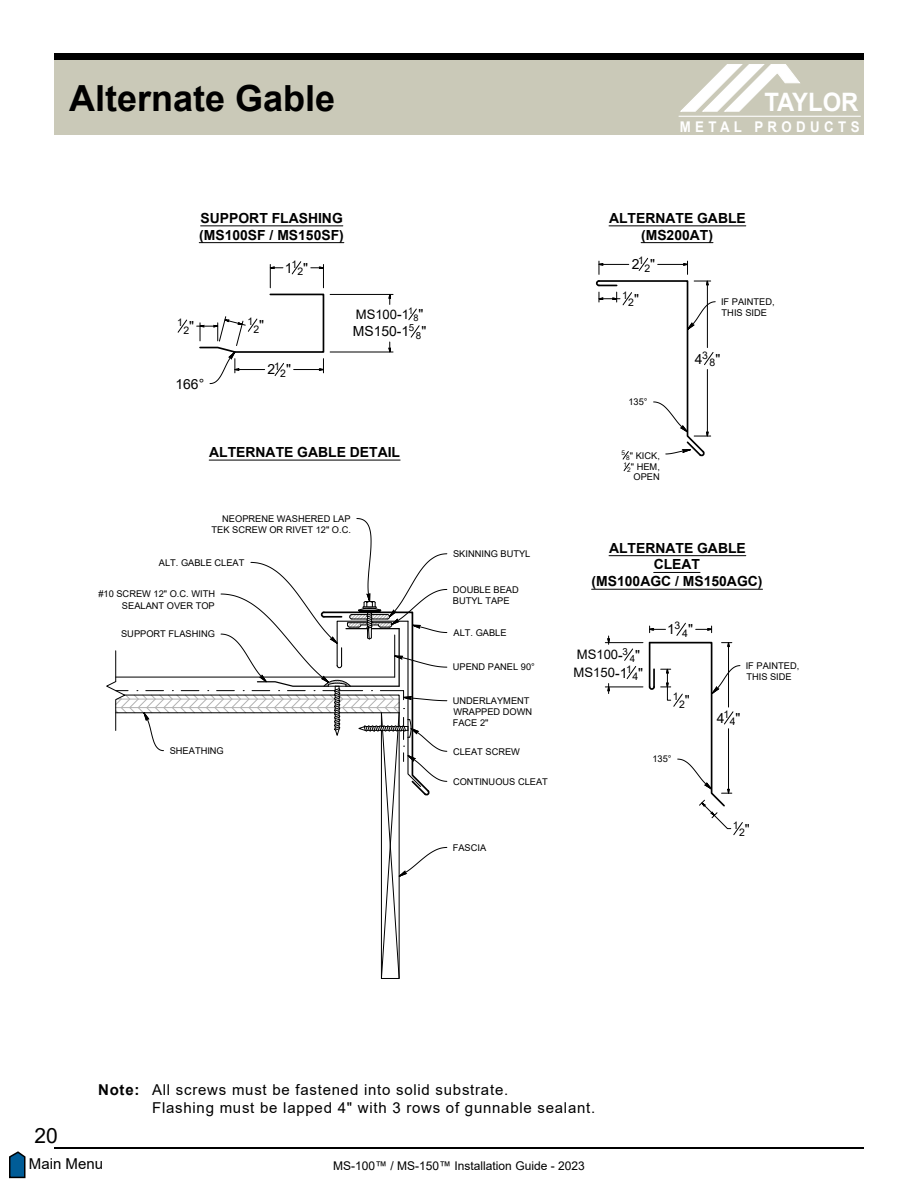
<style>
.page{position:relative;width:918px;height:1188px;background:#fff}
.page>*{position:absolute;margin:0;border:0;box-sizing:border-box;transform-origin:0 0}
.t1{font:700 36px "Arial";color:#000}
.t2{font:700 25.35px "Arial";color:#fff;scale:.94 1}
.t3{font:21px "Arial";color:#000}
.t4{font:15px/18px "Arial";letter-spacing:.05em;color:#000}
.t5{font:15px "Arial";color:#000}
.t6{font:700 14.7px "Arial";letter-spacing:.33em;color:#fff;scale:.9 1}
.t7{font:700 13.95px/16.8px "Arial";color:#000;text-align:center}
.t8{font:13.95px "Arial";color:#000}
.t9{font:13.05px "Arial";color:#000}
.t10{font:12px "Arial";color:#000}
.t11{font:10.5px "Arial";color:#000}
.t12{font:9.75px "Arial";color:#000}
.t13{font:9.3px/11.2px "Arial";color:#000}
.t14{font:9.15px "Arial";color:#000}
.t15{font:6.45px "Arial";color:#000}
.s1{font-size:13.95px}
.s2{font-weight:700}
</style>
<div class="page">
<div style="left:54px;top:53px;width:810px;height:9px;background:#000"></div>
<div style="left:54px;top:61px;width:810px;height:74px;background:#cac9b8"></div>
<svg style="left:681px;top:64px;width:119px;height:47px"></svg>
<hr style="left:679px;top:116px;width:182px;height:1px;background:#fff">
<hr style="left:54px;top:1147px;width:810px;height:1px;background:#000">
<svg style="left:9px;top:1151px;width:17px;height:28px"></svg>
<svg style="left:106px;top:518px;width:341px;height:461px"></svg>
<svg style="left:595px;top:258px;width:121px;height:213px"></svg>
<hr style="left:605px;top:687px;width:38px;height:1px;background:#000">
<hr style="left:605px;top:642px;width:38px;height:1px;background:#000">
<svg style="left:607px;top:684px;width:3px;height:10px"></svg>
<svg style="left:607px;top:636px;width:3px;height:9px"></svg>
<svg style="left:624px;top:648px;width:12px;height:31px"></svg>
<svg style="left:648px;top:623px;width:95px;height:212px"></svg>
<hr style="left:330px;top:352px;width:63px;height:1px;background:#000">
<hr style="left:330px;top:294px;width:63px;height:1px;background:#000">
<svg style="left:388px;top:342px;width:3px;height:11px"></svg>
<svg style="left:388px;top:293px;width:3px;height:11px"></svg>
<svg style="left:408px;top:308px;width:12px;height:30px"></svg>
<svg style="left:177px;top:319px;width:10px;height:14px"></svg>
<svg style="left:197px;top:261px;width:128px;height:123px"></svg>
<hr style="left:209px;top:460px;width:191px;height:1px;background:#000">
<hr style="left:201px;top:226px;width:142px;height:1px;background:#000">
<hr style="left:199px;top:242px;width:145px;height:1px;background:#000">
<hr style="left:609px;top:226px;width:137px;height:1px;background:#000">
<hr style="left:641px;top:242px;width:72px;height:1px;background:#000">
<hr style="left:609px;top:555px;width:137px;height:1px;background:#000">
<hr style="left:654px;top:572px;width:46px;height:1px;background:#000">
<hr style="left:592px;top:589px;width:171px;height:1px;background:#000">
<h1 class="t1" style="left:69px;top:73px;width:268px">Alternate Gable</h1>
<h2 class="t2" style="left:764px;top:85px;width:102px">TAYLOR</h2>
<h3 class="t6" style="left:680px;top:117px;width:201px">METAL PRODUCTS</h3>
<h3 class="t7" style="left:199px;top:210px;width:146px;text-align:left">SUPPORT FLASHING (MS100SF / MS150SF)</h3>
<h3 class="t7" style="left:609px;top:210px;width:138px">ALTERNATE GABLE (MS200AT)</h3>
<p class="t11" style="left:177px;top:315px;width:7px">1</p>
<p class="t11" style="left:183px;top:323px;width:12px">2<sup>"</sup></p>
<h3 class="t8" style="left:175px;top:374px;width:30px">166°</h3>
<p class="t11" style="left:247px;top:314px;width:7px">1</p>
<p class="t11" style="left:254px;top:322px;width:12px">2<sup>"</sup></p>
<h3 class="t8" style="left:285px;top:258px;width:14px">1<sup>1</sup></h3>
<p class="t11" style="left:297px;top:264px;width:12px">2<sup>"</sup></p>
<h3 class="t8" style="left:268px;top:360px;width:14px">2<sup>1</sup></h3>
<p class="t11" style="left:280px;top:366px;width:12px">2<sup>"</sup></p>
<h3 class="t9" style="left:356px;top:305px;width:59px">MS100<span class="s1">-</span>1<sup>1</sup></h3>
<p class="t14" style="left:413px;top:312px;width:12px">8<sup>"</sup></p>
<h3 class="t8" style="left:353px;top:322px;width:63px">MS150-1<sup>5</sup></h3>
<p class="t12" style="left:416px;top:328px;width:12px">8<sup>"</sup></p>
<h3 class="t7" style="left:209px;top:444px;width:192px">ALTERNATE GABLE DETAIL</h3>
<p class="t13" style="left:212px;top:513px;width:141px;text-align:right">NEOPRENE WASHERED LAP<br>TEK SCREW OR RIVET 12" O.C.</p>
<p class="t13" style="left:159px;top:557px;width:87px">ALT. GABLE CLEAT</p>
<p class="t13" style="left:98px;top:588px;width:118px;text-align:right">#10 SCREW 12" O.C. WITH<br>SEALANT OVER TOP</p>
<p class="t13" style="left:121px;top:629px;width:95px">SUPPORT FLASHING</p>
<p class="t13" style="left:170px;top:745px;width:56px">SHEATHING</p>
<p class="t13" style="left:453px;top:548px;width:79px">SKINNING BUTYL</p>
<p class="t13" style="left:453px;top:584px;width:67px">DOUBLE BEAD<br>BUTYL TAPE</p>
<p class="t13" style="left:454px;top:627px;width:55px">ALT. GABLE</p>
<p class="t13" style="left:453px;top:661px;width:84px">UPEND PANEL 90°</p>
<p class="t13" style="left:453px;top:695px;width:81px">UNDERLAYMENT<br>WRAPPED DOWN<br>FACE 2"</p>
<p class="t13" style="left:453px;top:746px;width:69px">CLEAT SCREW</p>
<p class="t13" style="left:453px;top:776px;width:96px">CONTINUOUS CLEAT</p>
<p class="t13" style="left:453px;top:842px;width:35px">FASCIA</p>
<h3 class="t8" style="left:632px;top:255px;width:14px">2<sup>1</sup></h3>
<p class="t11" style="left:644px;top:261px;width:12px">2<sup>"</sup></p>
<p class="t11" style="left:622px;top:288px;width:7px">1</p>
<p class="t11" style="left:628px;top:295px;width:12px">2<sup>"</sup></p>
<p class="t13" style="left:628px;top:396px;width:21px">135°</p>
<p class="t15" style="left:622px;top:449px;width:5px">5</p>
<p class="t13" style="left:626px;top:450px;width:35px"><sub>8</sub>" KICK,</p>
<p class="t15" style="left:624px;top:460px;width:5px">1</p>
<p class="t13" style="left:627px;top:462px;width:34px;line-height:10.2px;text-align:right"><sub>2</sub>" HEM,<br>OPEN</p>
<p class="t13" style="left:721px;top:296px;width:55px">IF PAINTED,<br>THIS SIDE</p>
<h3 class="t8" style="left:695px;top:349px;width:15px">4<sup>3</sup></h3>
<p class="t11" style="left:710px;top:355px;width:12px">8<sup>"</sup></p>
<h3 class="t7" style="left:592px;top:540px;width:172px">ALTERNATE GABLE<br>CLEAT<br>(MS100AGC / MS150AGC)</h3>
<h3 class="t9" style="left:577px;top:646px;width:53px">MS100<span class="s1">-</span><sup>3</sup></h3>
<p class="t12" style="left:630px;top:652px;width:12px">4<sup>"</sup></p>
<h3 class="t9" style="left:574px;top:664px;width:60px">MS150<span class="s1">-1</span><sup>1</sup></h3>
<p class="t11" style="left:633px;top:669px;width:12px">4<sup>"</sup></p>
<h3 class="t8" style="left:667px;top:620px;width:15px">1<sup>3</sup></h3>
<p class="t11" style="left:682px;top:626px;width:12px">4<sup>"</sup></p>
<p class="t11" style="left:673px;top:689px;width:7px">1</p>
<p class="t11" style="left:679px;top:697px;width:12px">2<sup>"</sup></p>
<p class="t13" style="left:652px;top:753px;width:21px">135°</p>
<p class="t13" style="left:746px;top:660px;width:55px">IF PAINTED,<br>THIS SIDE</p>
<h3 class="t8" style="left:717px;top:708px;width:14px">4<sup>1</sup></h3>
<p class="t11" style="left:730px;top:714px;width:12px">4<sup>"</sup></p>
<p class="t11" style="left:733px;top:818px;width:7px">1</p>
<p class="t11" style="left:739px;top:825px;width:12px">2<sup>"</sup></p>
<h3 class="t4" style="left:152px;top:1081px;width:445px;text-indent:-54px"><span class="s2">Note:</span> All screws must be fastened into solid substrate.<br>Flashing must be lapped 4" with 3 rows of gunnable sealant.</h3>
<h3 class="t3" style="left:34px;top:1121px;width:25px">20</h3>
<h3 class="t5" style="left:29px;top:1153px;width:76px">Main Menu</h3>
<p class="t10" style="left:333px;top:1158px;width:253px">MS-100™ / MS-150™ Installation Guide - 2023</p>
</div>
